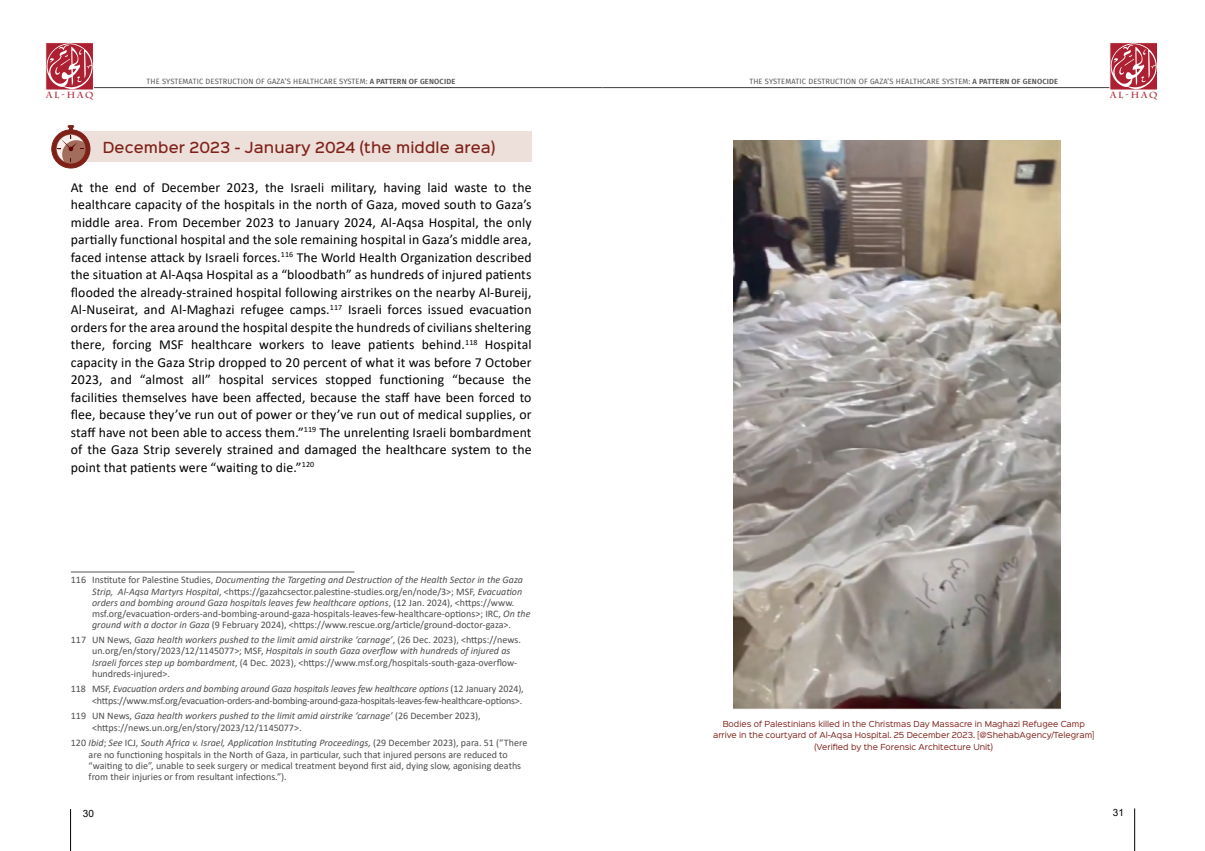
<style>
.page{position:relative;width:1205px;height:851px;background:#fff}
.page>*{position:absolute;margin:0;border:0;box-sizing:border-box;transform-origin:0 0}
.t1{font:13.75px/17.5px "Calibri";letter-spacing:.01em;color:#000;text-align:justify}
.t2{font:500 13.75px "Sinkin Sans 500";letter-spacing:.01em;color:#7f2119}
.t3{font:10px/11.2px "Calibri";color:#4d4d4f}
.t4{font:10px/12.5px "Calibri";letter-spacing:-.02em;color:#4d4d4f;text-align:right}
.t5{font:10px "Arial";color:#000}
.t6{font:700 8.75px "Charlemagne Std";letter-spacing:.2em;color:#ad2032}
.t7{font:7.5px/11.2px "Sinkin Sans 400";color:#7f2119;text-align:center}
.t8{font:7.5px "Fira Sans";letter-spacing:.02em;color:#58595b}
.s1{font-weight:600}
.s2{font-style:italic}
</style>
<div class="page">
<hr style="left:602px;top:87px;width:517px;height:1px;background:#414042">
<hr style="left:85px;top:87px;width:517px;height:1px;background:#414042">
<svg style="left:46px;top:43px;width:47px;height:47px;background:#c15664"></svg>
<svg style="left:1109px;top:43px;width:48px;height:47px;background:#c25a67"></svg>
<hr style="left:1134px;top:808px;width:1px;height:42px;background:#000">
<hr style="left:70px;top:808px;width:1px;height:42px;background:#000">
<img style="left:733px;top:140px;width:327px;height:570px">
<div style="left:64px;top:131px;width:467px;height:31px;background:#ede0da"></div>
<div style="left:51px;top:129px;width:39px;height:39px;background:#7f2119;border:1px solid #7f2119;border-radius:50%"></div>
<svg style="left:55px;top:133px;width:31px;height:31px"></svg>
<svg style="left:57px;top:125px;width:27px;height:37px"></svg>
<hr style="left:71px;top:571px;width:283px;height:1px;background:#58595b">
<p class="t8" style="left:147px;top:76px;width:310px">THE SYSTEMATIC DESTRUCTION OF GAZA’S HEALTHCARE SYSTEM: <span class="s1">A PATTERN OF GENOCIDE</span></p>
<p class="t8" style="left:749px;top:76px;width:310px">THE SYSTEMATIC DESTRUCTION OF GAZA’S HEALTHCARE SYSTEM: <span class="s1">A PATTERN OF GENOCIDE</span></p>
<p class="t6" style="left:46px;top:90px;width:49px">AL-HAQ</p>
<p class="t6" style="left:1110px;top:90px;width:49px">AL-HAQ</p>
<h1 class="t2" style="left:103px;top:135px;width:394px">December 2023 - January 2024 (the middle area)</h1>
<p class="t1" style="left:71px;top:178px;width:462px">At the end of December 2023, the Israeli military, having laid waste to the healthcare capacity of the hospitals in the north of Gaza, moved south to Gaza’s middle area. From December 2023 to January 2024, Al-Aqsa Hospital, the only partially functional hospital and the sole remaining hospital in Gaza’s middle area, faced intense attack by Israeli forces.<sup>116</sup> The World Health Organization described the situation at Al-Aqsa Hospital as a “bloodbath” as hundreds of injured patients flooded the already-strained hospital following airstrikes on the nearby Al-Bureij, Al-Nuseirat, and Al-Maghazi refugee camps.<sup>117</sup> Israeli forces issued evacuation orders for the area around the hospital despite the hundreds of civilians sheltering there, forcing MSF healthcare workers to leave patients behind.<sup>118</sup> Hospital capacity in the Gaza Strip dropped to 20 percent of what it was before 7 October 2023, and “almost all” hospital services stopped functioning “because the facilities themselves have been affected, because the staff have been forced to flee, because they’ve run out of power or they’ve run out of medical supplies, or staff have not been able to access them.”<sup>119</sup> The unrelenting Israeli bombardment of the Gaza Strip severely strained and damaged the healthcare system to the point that patients were “waiting to die.”<sup>120</sup></p>
<p class="t3" style="left:92px;top:574px;width:440px;text-indent:-21px">116 Institute for Palestine Studies, <span class="s2">Documenting the Targeting and Destruction of the Health Sector in the Gaza Strip, Al-Aqsa Martyrs Hospital</span>, &lt;https://gazahcsector.palestine-studies.org/en/node/3&gt;; MSF, <span class="s2">Evacuation orders and bombing around Gaza hospitals leaves few healthcare options</span>, (12 Jan. 2024), &lt;https://www. msf.org/evacuation-orders-and-bombing-around-gaza-hospitals-leaves-few-healthcare-options&gt;; IRC, <span class="s2">On the ground with a doctor in Gaza</span> (9 February 2024), &lt;https://www.rescue.org/article/ground-doctor-gaza&gt;.</p>
<p class="t3" style="left:92px;top:633px;width:430px;text-indent:-21px">117 UN News, <span class="s2">Gaza health workers pushed to the limit amid airstrike ‘carnage’</span>, (26 Dec. 2023), &lt;https://news. un.org/en/story/2023/12/1145077&gt;; MSF, <span class="s2">Hospitals in south Gaza overflow with hundreds of injured as Israeli forces step up bombardment</span>, (4 Dec. 2023), &lt;https://www.msf.org/hospitals-south-gaza-overflow&shy;hundreds-injured&gt;.</p>
<p class="t4" style="left:71px;top:681px;width:454px">118 MSF, <span class="s2">Evacuation orders and bombing around Gaza hospitals leaves few healthcare options</span> (12 January 2024), &lt;https://www.msf.org/evacuation-orders-and-bombing-around-gaza-hospitals-leaves-few-healthcare-options&gt;.</p>
<p class="t3" style="left:92px;top:709px;width:390px;line-height:12.5px;text-indent:-21px">119 UN News, <span class="s2">Gaza health workers pushed to the limit amid airstrike ‘carnage’</span> (26 December 2023), &lt;https://news.un.org/en/story/2023/12/1145077&gt;.</p>
<p class="t3" style="left:89px;top:737px;width:440px;text-indent:-18px">120 <span class="s2">Ibid</span>; <span class="s2">See</span> ICJ, <span class="s2">South Africa v. Israel, Application Instituting Proceedings,</span> (29 December 2023), para. 51 (“There are no functioning hospitals in the North of Gaza, in particular, such that injured persons are reduced to “waiting to die”, unable to seek surgery or medical treatment beyond first aid, dying slow, agonising deaths from their injuries or from resultant infections.”).</p>
<p class="t7" style="left:713px;top:717px;width:383px">Bodies of Palestinians killed in the Christmas Day Massacre in Maghazi Refugee Camp arrive in the courtyard of Al-Aqsa Hospital. 25 December 2023. [@ShehabAgency/Telegram] (Verified by the Forensic Architecture Unit)</p>
<p class="t5" style="left:83px;top:806px;width:13px">30</p>
<p class="t5" style="left:1113px;top:805px;width:13px">31</p>
</div>
